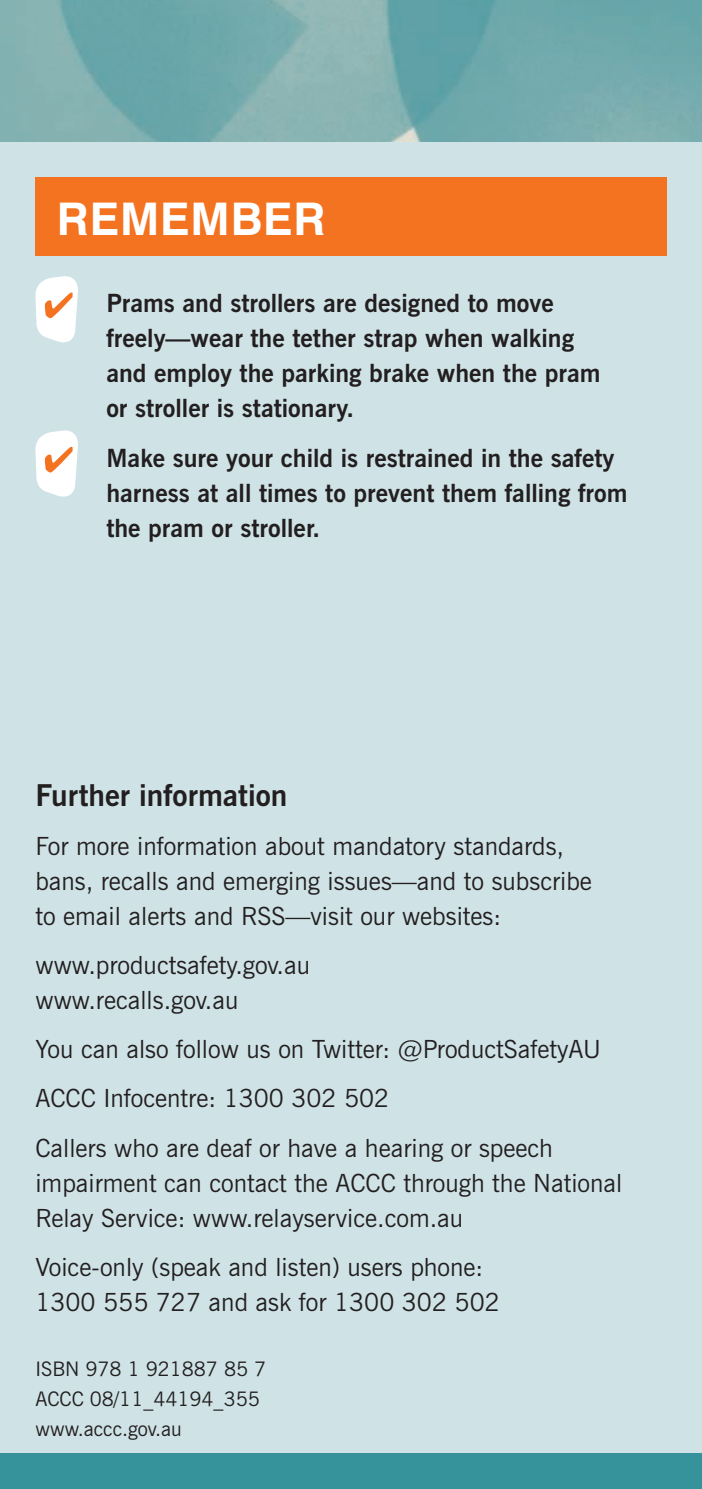
<style>
.page{position:relative;width:702px;height:1489px;background:#fff}
.page>*{position:absolute;margin:0;border:0;box-sizing:border-box;transform-origin:0 0}
.t1{font:700 45px "Swiss 721 BT";letter-spacing:.02em;color:#fff}
.t2{font:700 30px "News Gothic BT";color:#231f20}
.t3{font:25px/35px "News Gothic BT";color:#231f20}
.t4{font:700 25px/35px "News Gothic BT";color:#231f20}
.t5{font:20px/30px "News Gothic BT";color:#231f20}
</style>
<div class="page">
<div style="left:0;top:135px;width:702px;height:1353px;background:#cfe3e6"></div>
<img style="left:0;top:0;width:702px;height:142px">
<div style="left:35px;top:177px;width:631px;height:79px;background:#f47321"></div>
<svg style="left:37px;top:276px;width:41px;height:221px"></svg>
<div style="left:0;top:1453px;width:702px;height:35px;background:#37939b"></div>
<h1 class="t1" style="left:57px;top:196px;width:270px">REMEMBER</h1>
<p class="t4" style="left:106px;top:288px;width:495px">Prams and strollers are designed to move freely—wear the tether strap when walking and employ the parking brake when the pram or stroller is stationary.</p>
<p class="t4" style="left:106px;top:443px;width:522px">Make sure your child is restrained in the safety harness at all times to prevent them falling from the pram or stroller.</p>
<p class="t2" style="left:35px;top:783px;width:253px">Further information</p>
<p class="t3" style="left:35px;top:831px;width:558px">For more information about mandatory standards, bans, recalls and emerging issues—and to subscribe to email alerts and RSS—visit our websites:</p>
<p class="t3" style="left:35px;top:950px;width:276px">www.productsafety.gov.au www.recalls.gov.au</p>
<p class="t3" style="left:35px;top:1027px;width:567px;line-height:49.2px">You can also follow us on Twitter: @ProductSafetyAU<br>ACCC Infocentre: 1300 302 502<br>Callers who are deaf or have a hearing or speech</p>
<p class="t3" style="left:35px;top:1167px;width:588px">impairment can contact the ACCC through the National<br>Relay Service: www.relayservice.com.au</p>
<p class="t3" style="left:35px;top:1252px;width:466px">Voice-only (speak and listen) users phone:<br>1300 555 727 and ask for 1300 302 502</p>
<p class="t5" style="left:35px;top:1356px;width:232px">ISBN 978 1 921887 85 7<br>ACCC 08/11_44194_355 www.accc.gov.au</p>
</div>
